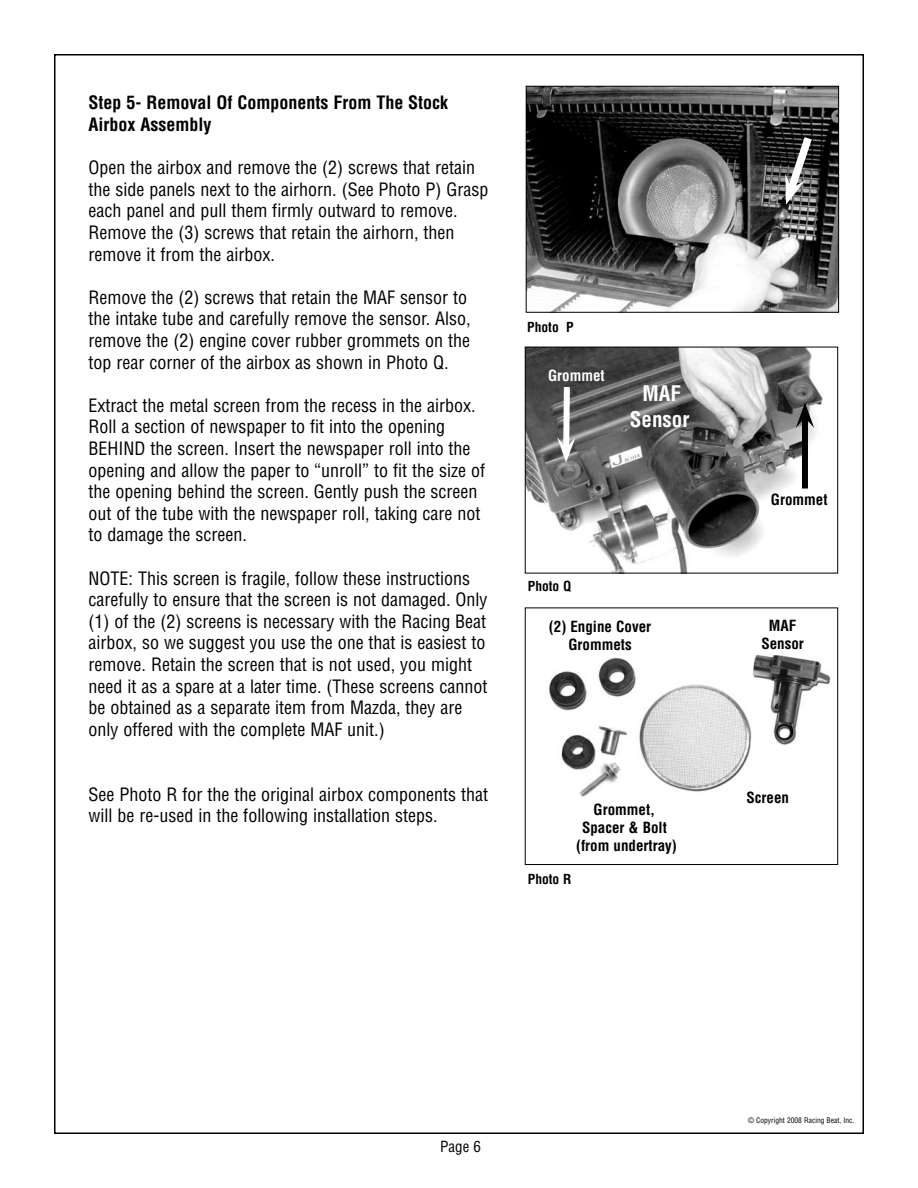
<style>
.page{position:relative;width:918px;height:1188px;background:#fff}
.page>*{position:absolute;margin:0;border:0;box-sizing:border-box;transform-origin:0 0}
.t1{font:700 condensed 21px/25.2px "Helvetica";color:#fff;text-align:center}
.t2{font:condensed 18px/21.6px "Helvetica";color:#000}
.t3{font:700 condensed 18px/21.6px "Helvetica";color:#000}
.t4{font:700 condensed 15px/18px "Helvetica";color:#000;text-align:center}
.t5{font:700 condensed 15px "Helvetica";color:#fff}
.t6{font:condensed 15px "Helvetica";color:#000}
.t7{font:700 condensed 13.5px "Helvetica";color:#000}
.t8{font:condensed 7.5px "Helvetica";color:#000}
</style>
<div class="page">
<img style="left:528px;top:88px;width:309px;height:223px">
<div style="left:526px;top:86px;width:313px;height:227px;border:1px solid #000"></div>
<img style="left:527px;top:349px;width:296px;height:222px">
<div style="left:525px;top:347px;width:313px;height:226px;border:1px solid #000"></div>
<img style="left:549px;top:654px;width:282px;height:143px">
<div style="left:525px;top:608px;width:313px;height:257px;border:1px solid #000"></div>
<svg style="left:782px;top:129px;width:36px;height:76px"></svg>
<svg style="left:557px;top:381px;width:18px;height:82px"></svg>
<div style="left:802px;top:418px;width:6px;height:71px;background:#000"></div>
<svg style="left:796px;top:403px;width:18px;height:25px"></svg>
<p class="t3" style="left:89px;top:92px;width:361px">Step 5- Removal Of Components From The Stock<br>Airbox Assembly</p>
<p class="t2" style="left:89px;top:157px;width:401px">Open the airbox and remove the (2) screws that retain the side panels next to the airhorn. (See Photo P) Grasp each panel and pull them firmly outward to remove.<br>Remove the (3) screws that retain the airhorn, then remove it from the airbox.</p>
<p class="t2" style="left:89px;top:286px;width:384px">Remove the (2) screws that retain the MAF sensor to the intake tube and carefully remove the sensor. Also, remove the (2) engine cover rubber grommets on the top rear corner of the airbox as shown in Photo Q.</p>
<p class="t2" style="left:89px;top:394px;width:398px">Extract the metal screen from the recess in the airbox.<br>Roll a section of newspaper to fit into the opening BEHIND the screen. Insert the newspaper roll into the opening and allow the paper to “unroll” to fit the size of the opening behind the screen. Gently push the screen out of the tube with the newspaper roll, taking care not to damage the screen.</p>
<p class="t2" style="left:89px;top:567px;width:400px">NOTE: This screen is fragile, follow these instructions carefully to ensure that the screen is not damaged. Only (1) of the (2) screens is necessary with the Racing Beat airbox, so we suggest you use the one that is easiest to remove. Retain the screen that is not used, you might need it as a spare at a later time. (These screens cannot be obtained as a separate item from Mazda, they are only offered with the complete MAF unit.)</p>
<p class="t2" style="left:89px;top:783px;width:401px">See Photo R for the the original airbox components that will be re-used in the following installation steps.</p>
<p class="t7" style="left:527px;top:318px;width:48px">Photo P</p>
<p class="t5" style="left:548px;top:366px;width:58px">Grommet</p>
<p class="t1" style="left:630px;top:381px;width:61px">MAF<br>Sensor</p>
<p class="t7" style="left:528px;top:577px;width:45px">Photo Q</p>
<p class="t4" style="left:549px;top:617px;width:104px">(2) Engine Cover<br>Grommets</p>
<p class="t4" style="left:576px;top:801px;width:102px">Grommet,<br>Spacer &amp; Bolt (from undertray)</p>
<p class="t7" style="left:528px;top:870px;width:45px">Photo R</p>
<p class="t4" style="left:771px;top:491px;width:58px">Grommet</p>
<p class="t4" style="left:761px;top:617px;width:44px">MAF<br>Sensor</p>
<p class="t4" style="left:747px;top:789px;width:44px">Screen</p>
<p class="t6" style="left:440px;top:1137px;width:42px">Page 6</p>
<p class="t8" style="left:748px;top:1115px;width:108px">© Copyright 2008 Racing Beat, Inc.</p>
</div>
